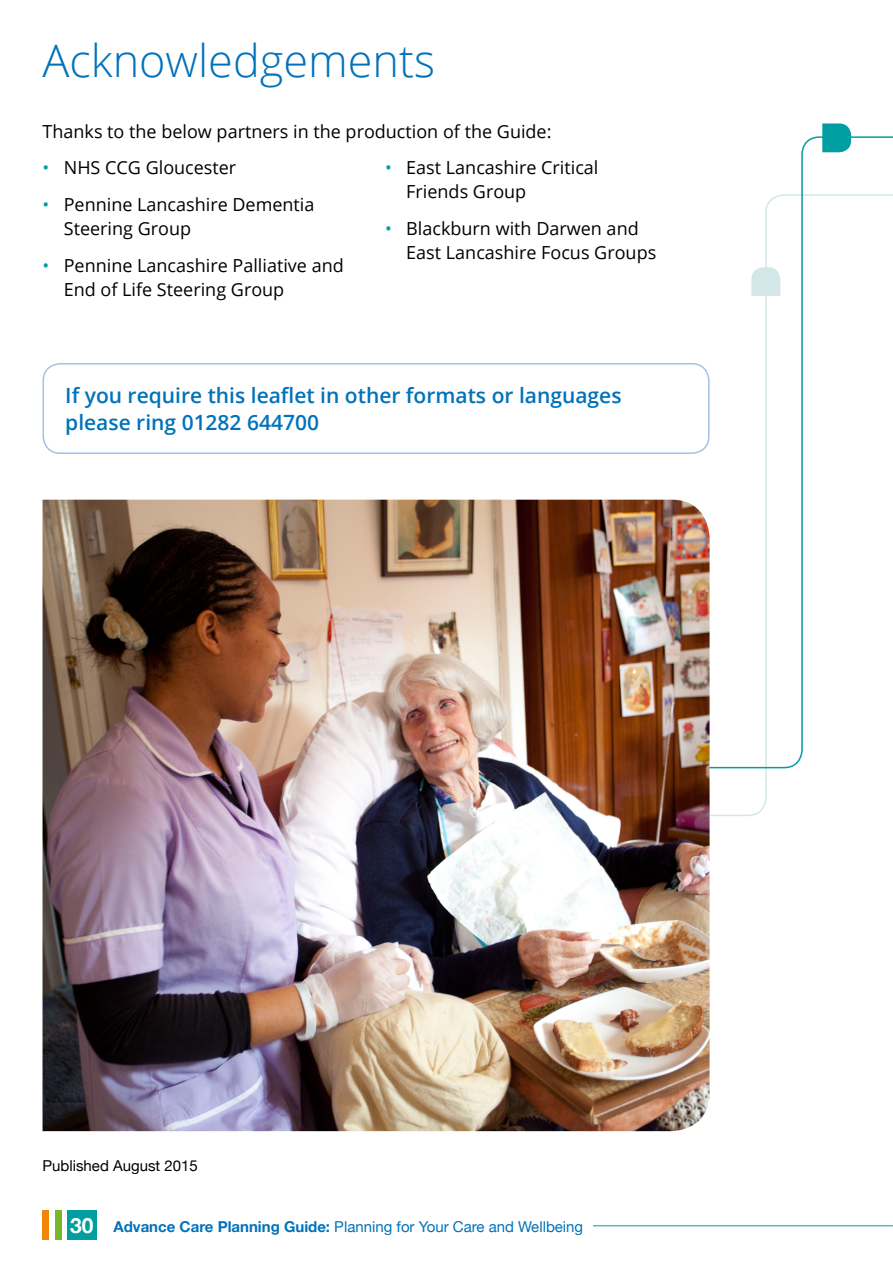
<style>
.page{position:relative;width:893px;height:1263px;background:#fff}
.page>*{position:absolute;margin:0;border:0;box-sizing:border-box;transform-origin:0 0}
.t1{font:300 45px "Open Sans";color:#0072bb}
.t2{font:600 21px/27px "Open Sans";color:#0072bb}
.t3{font:700 21px "Helvetica Neue";color:#fff}
.t4{font:18px/24px "Open Sans";color:#000}
.t5{font:15px "Helvetica Neue";color:#0072bb}
.t6{font:15px "Helvetica Neue";color:#000}
.s1{color:#009da1}
.s2{font-weight:700}
</style>
<div class="page">
<div style="left:67px;top:1211px;width:29px;height:29px;background:#009da1"></div>
<div style="left:43px;top:1211px;width:6px;height:29px;background:#f08707"></div>
<div style="left:55px;top:1211px;width:6px;height:29px;background:#79b62a"></div>
<svg style="left:675px;top:136px;width:218px;height:633px"></svg>
<svg style="left:822px;top:123px;width:29px;height:29px"></svg>
<svg style="left:751px;top:267px;width:29px;height:29px"></svg>
<img style="left:43px;top:500px;width:667px;height:631px">
<div style="left:43px;top:363px;width:667px;height:91px;border:2px solid #a4c1e7;border-radius:17px"></div>
<hr style="left:162px;top:1225px;width:731px;height:1px;background:#009da1">
<div style="left:113px;top:1211px;width:480px;height:29px;background:#fff"></div>
<h1 class="t1" style="left:43px;top:30px;width:394px">Acknowledgements</h1>
<p class="t4" style="left:43px;top:119px;width:510px">Thanks to the below partners in the production of the Guide:</p>
<p class="t4" style="left:43px;top:155px;width:195px"><span class="s1">•</span> NHS CCG Gloucester</p>
<p class="t4" style="left:64px;top:192px;width:252px;text-indent:-21px"><span class="s1">•</span> Pennine Lancashire Dementia<br>Steering Group</p>
<p class="t4" style="left:64px;top:253px;width:282px;text-indent:-21px"><span class="s1">•</span> Pennine Lancashire Palliative and<br>End of Life Steering Group</p>
<p class="t4" style="left:406px;top:155px;width:194px;text-indent:-21px"><span class="s1">•</span> East Lancashire Critical<br>Friends Group</p>
<p class="t4" style="left:406px;top:216px;width:251px;text-indent:-21px"><span class="s1">•</span> Blackburn with Darwen and<br>East Lancashire Focus Groups</p>
<p class="t2" style="left:65px;top:381px;width:558px">If you require this leaflet in other formats or languages please ring 01282 644700</p>
<p class="t6" style="left:43px;top:1154px;width:157px">Published August 2015</p>
<p class="t3" style="left:70px;top:1209px;width:25px">30</p>
<p class="t5" style="left:113px;top:1215px;width:471px"><span class="s2">Advance Care Planning Guide:</span> Planning for Your Care and Wellbeing</p>
</div>
